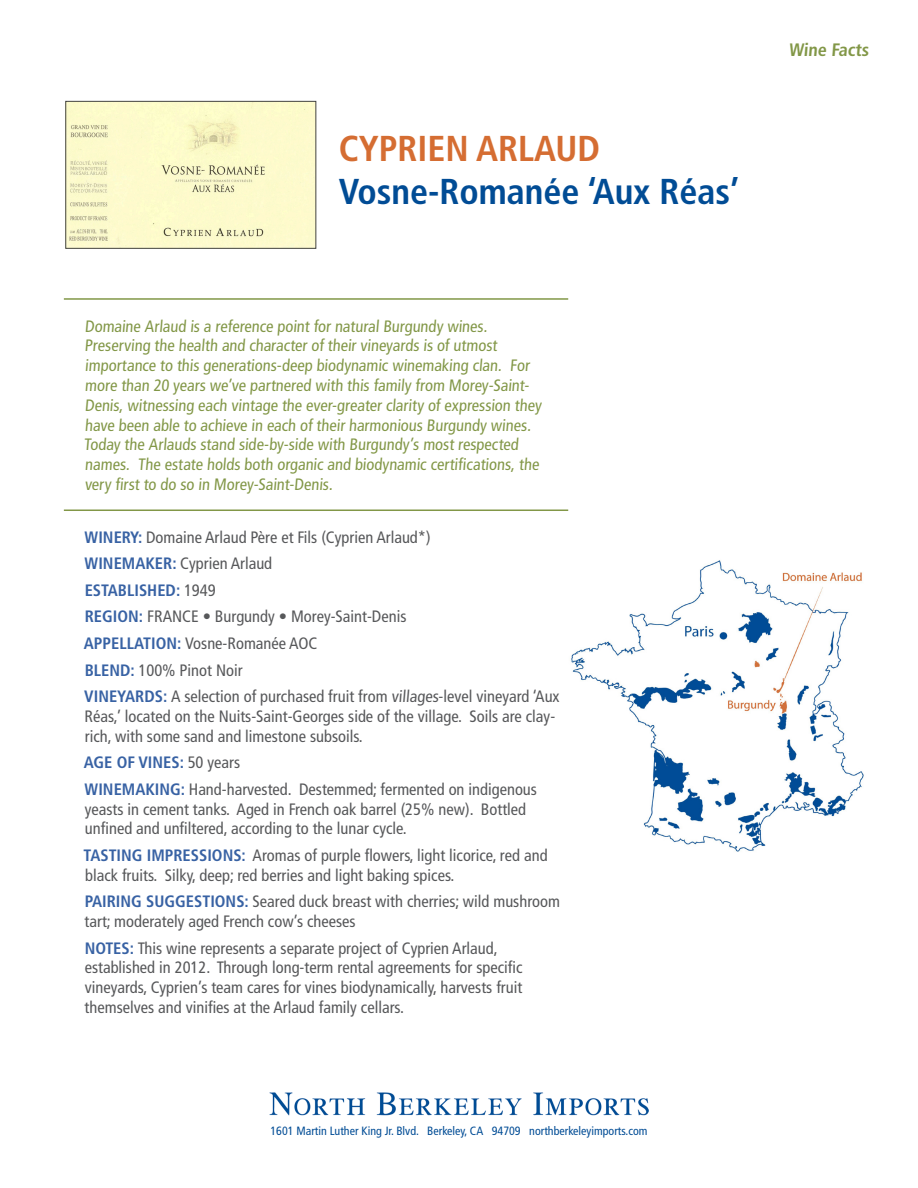
<style>
.page{position:relative;width:918px;height:1188px;background:#fff}
.page>*{position:absolute;margin:0;border:0;box-sizing:border-box;transform-origin:0 0}
.t1{font:700 condensed 36px "Frutiger LT Std";color:#014c95}
.t2{font:700 condensed 36px "Frutiger LT Std";color:#d56d32}
.t3{font:700 condensed 18px "Frutiger LT Std";color:#829747}
.info{font:condensed 16.5px/19.8px "Frutiger LT Std";color:#57585a}
.t4{font:condensed 16.5px/19.8px "Frutiger LT Std";color:#829747}
.info-2{font:700 condensed 16.5px "Frutiger LT Std";color:#3862a4}
.t5{font:condensed 12px "Frutiger LT Std";color:#014c95}
.s1{font-weight:700;color:#3862a4}
.s2{font-weight:400;color:#57585a}
</style>
<div class="page">
<hr style="left:64px;top:298px;width:504px;height:2px;background:#829747">
<hr style="left:64px;top:510px;width:504px;height:1px;background:#829747">
<img style="left:571px;top:560px;width:293px;height:292px">
<img style="left:68px;top:103px;width:246px;height:144px">
<div style="left:66px;top:101px;width:250px;height:148px;border:1px solid #424241"></div>
<img style="left:269px;top:1092px;width:380px;height:24px">
<p class="t2" style="left:339px;top:127px;width:263px">CYPRIEN ARLAUD</p>
<p class="t1" style="left:339px;top:170px;width:402px">Vosne-Romanée ‘Aux Réas’</p>
<p class="t4" style="left:84px;top:316px;width:459px">Domaine Arlaud is a reference point for natural Burgundy wines.<br>Preserving the health and character of their vineyards is of utmost importance to this generations-deep biodynamic winemaking clan. For more than 20 years we’ve partnered with this family from Morey-Saint-Denis, witnessing each vintage the ever-greater clarity of expression they have been able to achieve in each of their harmonious Burgundy wines.<br>Today the Arlauds stand side-by-side with Burgundy’s most respected names. The estate holds both organic and biodynamic certifications, the very first to do so in Morey-Saint-Denis.</p>
<p class="info" style="left:85px;top:527px;width:348px"><span class="s1">WINERY:</span> Domaine Arlaud Père et Fils (Cyprien Arlaud*)</p>
<p class="info" style="left:85px;top:554px;width:189px"><span class="s1">WINEMAKER:</span> Cyprien Arlaud</p>
<p class="info-2" style="left:85px;top:580px;width:132px">ESTABLISHED: <span class="s2">1949</span></p>
<p class="info" style="left:85px;top:607px;width:323px"><span class="s1">REGION:</span> FRANCE • Burgundy • Morey-Saint-Denis</p>
<p class="info" style="left:84px;top:634px;width:235px"><span class="s1">APPELLATION:</span> Vosne-Romanée AOC</p>
<p class="info" style="left:85px;top:660px;width:159px"><span class="s1">BLEND:</span> 100% Pinot Noir</p>
<p class="info" style="left:84px;top:687px;width:477px"><span class="s1">VINEYARDS:</span> A selection of purchased fruit from villages-level vineyard ‘Aux<br>Réas,’ located on the Nuits-Saint-Georges side of the village. Soils are clay&shy;rich, with some sand and limestone subsoils.</p>
<p class="info-2" style="left:84px;top:753px;width:158px">AGE OF VINES: <span class="s2">50 years</span></p>
<p class="info" style="left:85px;top:779px;width:454px"><span class="s1">WINEMAKING:</span> Hand-harvested. Destemmed; fermented on indigenous yeasts in cement tanks. Aged in French oak barrel (25% new). Bottled unfined and unfiltered, according to the lunar cycle.</p>
<p class="info" style="left:84px;top:845px;width:465px"><span class="s1">TASTING IMPRESSIONS:</span> Aromas of purple flowers, light licorice, red and black fruits. Silky, deep; red berries and light baking spices.</p>
<p class="info" style="left:85px;top:892px;width:477px"><span class="s1">PAIRING SUGGESTIONS:</span> Seared duck breast with cherries; wild mushroom tart; moderately aged French cow’s cheeses</p>
<p class="info" style="left:85px;top:938px;width:439px"><span class="s1">NOTES:</span> This wine represents a separate project of Cyprien Arlaud, established in 2012. Through long-term rental agreements for specific vineyards, Cyprien’s team cares for vines biodynamically, harvests fruit themselves and vinifies at the Arlaud family cellars.</p>
<p class="t5" style="left:271px;top:1124px;width:378px">1601 Martin Luther King Jr. Blvd. Berkeley, CA 94709 northberkeleyimports.com</p>
<p class="t3" style="left:789px;top:39px;width:83px">Wine Facts</p>
</div>
